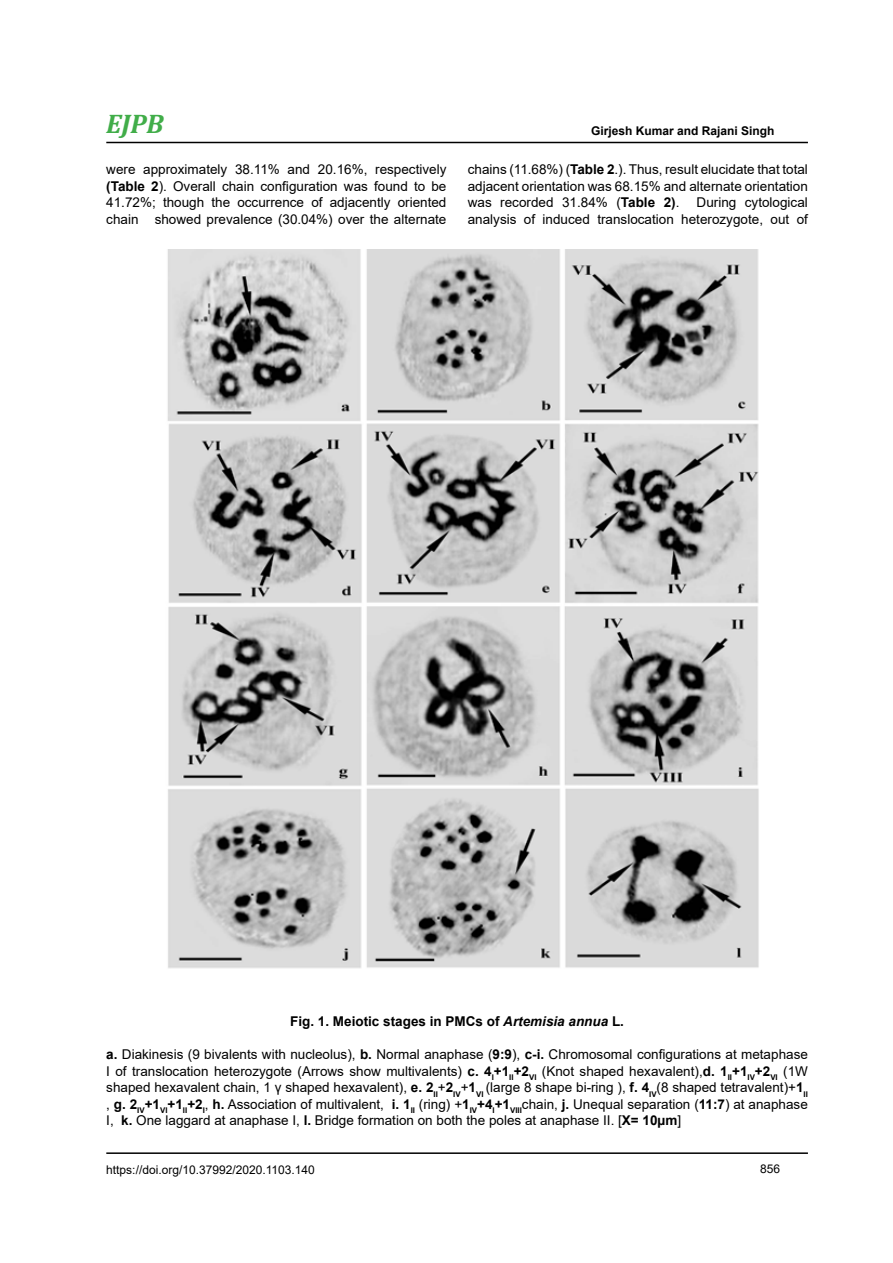
<style>
.page{position:relative;width:893px;height:1263px;background:#fff}
.page>*{position:absolute;margin:0;border:0;box-sizing:border-box;transform-origin:0 0}
.t1{font:italic 700 27px "Cambria";color:#41ad49}
.t2{font:13.5px/16.5px "Arial";color:#000;text-align:justify}
.t3{font:700 13.5px "Arial";color:#000}
.t4{font:12px "Arial";color:#000}
.t5{font:700 12px "Arial";color:#000}
.s1{font-weight:700}
.s2{font-style:italic}
</style>
<div class="page">
<hr style="left:106px;top:1152px;width:702px;height:2px;background:#000">
<hr style="left:106px;top:142px;width:702px;height:1px;background:#000">
<img style="left:167px;top:249px;width:592px;height:720px">
<h1 class="t1" style="left:106px;top:105px;width:59px">EJPB</h1>
<p class="t5" style="left:591px;top:122px;width:185px">Girjesh Kumar and Rajani Singh</p>
<p class="t2" style="left:106px;top:161px;width:342px">were approximately 38.11% and 20.16%, respectively <span class="s1">(Table 2</span>). Overall chain configuration was found to be 41.72%; though the occurrence of adjacently oriented chain showed prevalence (30.04%) over the alternate</p>
<p class="t2" style="left:468px;top:161px;width:342px">chains (11.68%) (<span class="s1">Table 2</span>.). Thus, result elucidate that total adjacent orientation was 68.15% and alternate orientation was recorded 31.84% (<span class="s1">Table 2)</span>.</p>
<p class="t2" style="left:468px;top:194px;width:342px;text-align:right">During cytological<br>analysis of induced translocation heterozygote, out of</p>
<p class="t3" style="left:290px;top:1012px;width:335px">Fig. 1. Meiotic stages in PMCs of <span class="s2">Artemisia annua</span> L.</p>
<p class="t2" style="left:106px;top:1046px;width:703px"><span class="s1">a.</span> Diakinesis (9 bivalents with nucleolus), <span class="s1">b.</span> Normal anaphase (<span class="s1">9:9</span>), <span class="s1">c-i.</span> Chromosomal configurations at metaphase I of translocation heterozygote (Arrows show multivalents) <span class="s1">c. 4</span><sub>I</sub><span class="s1">+1</span><sub>II</sub><span class="s1">+2</span><sub>VI</sub> (Knot shaped hexavalent),<span class="s1">d. 1</span><sub>II</sub><span class="s1">+1</span><sub>IV</sub><span class="s1">+2</span><sub>VI</sub> (1W shaped hexavalent chain, 1 γ shaped hexavalent), <span class="s1">e. 2</span><sub>II</sub>+<span class="s1">2</span><sub>IV</sub>+<span class="s1">1</span><sub>VI</sub> (large 8 shape bi-ring ), <span class="s1">f. 4</span><sub>IV</sub>(8 shaped tetravalent)+<span class="s1">1</span><sub>II </sub>, <span class="s1">g. 2</span><sub>IV</sub><span class="s1">+1</span><sub>VI</sub><span class="s1">+1</span><sub>II</sub><span class="s1">+2</span><sub>I</sub>, <span class="s1">h.</span> Association of multivalent, <span class="s1">i. 1</span><sub>II</sub> (ring) +<span class="s1">1</span><sub>IV</sub><span class="s1">+4</span><sub>I</sub><span class="s1">+1</span><sub>VIII</sub>chain, <span class="s1">j.</span> Unequal separation (<span class="s1">11:7</span>) at anaphase I, <span class="s1">k.</span> One laggard at anaphase I, <span class="s1">l.</span> Bridge formation on both the poles at anaphase II. [<span class="s1">X= 10µm</span>]</p>
<p class="t4" style="left:106px;top:1161px;width:210px">https://doi.org/10.37992/2020.1103.140</p>
<p class="t4" style="left:760px;top:1160px;width:22px">856</p>
</div>
